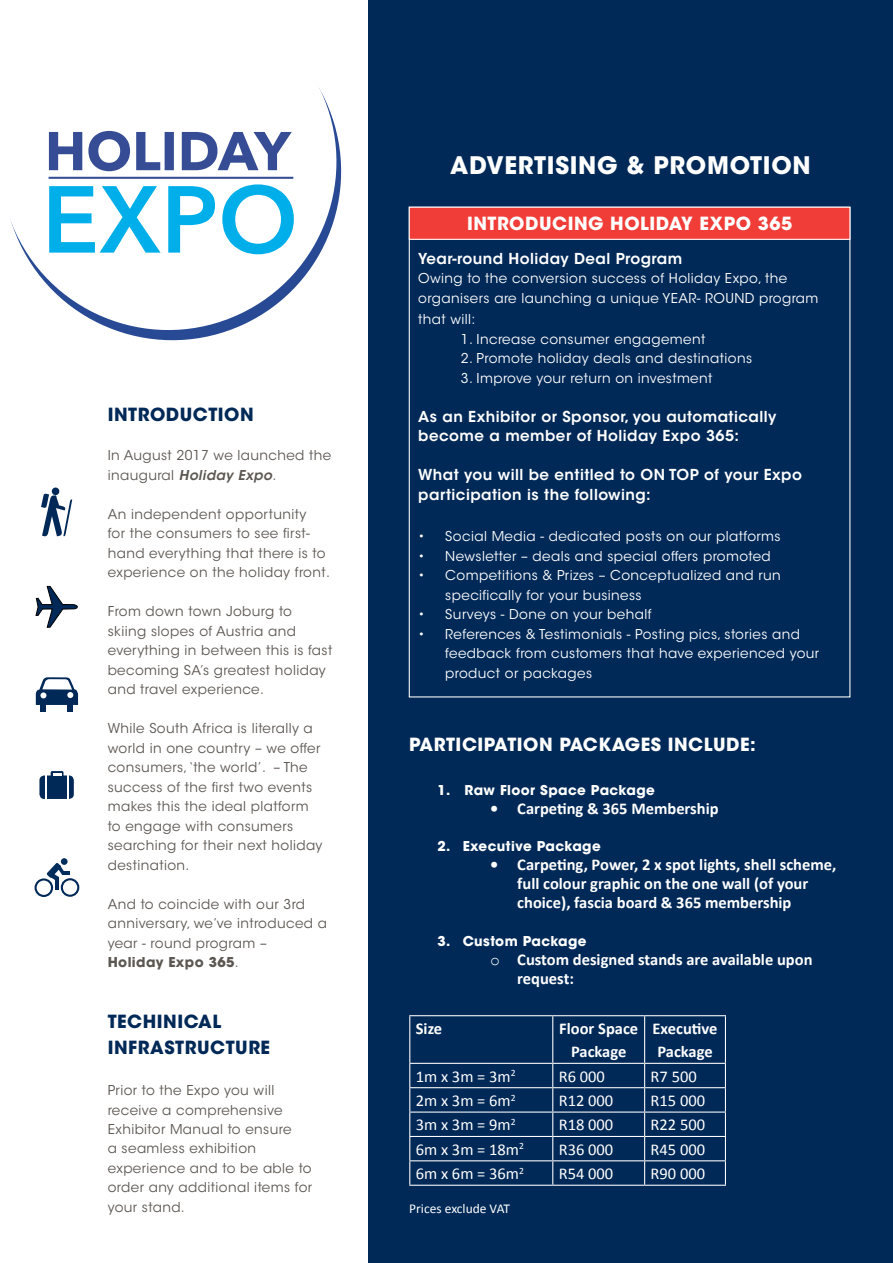
<style>
.page{position:relative;width:893px;height:1263px;background:#fff}
.page>*{position:absolute;margin:0;border:0;box-sizing:border-box;transform-origin:0 0}
.t1{font:700 24px "ITC Avant Garde Std";letter-spacing:.03em;color:#fff}
.t2{font:700 18px "ITC Avant Garde Std";letter-spacing:.03em;color:#fff}
.t3{font:700 18px/25.5px "ITC Avant Garde Std";letter-spacing:.03em;color:#002957}
.t4{font:700 16.5px/19px "Calibri";color:#fff}
.t5{font:16.5px "Calibri";color:#fff}
.t6{font:600 15px/19.5px "ITC Avant Garde Std";letter-spacing:.03em;color:#fff}
.t7{font:13.5px/19.5px "ITC Avant Garde Std";letter-spacing:.03em;color:#5d5752}
.t8{font:13.5px/19.5px "ITC Avant Garde Std";letter-spacing:.03em;color:#fff}
.t9{font:700 13.5px "ITC Avant Garde Std";letter-spacing:.03em;color:#fff}
.t10{font:13.5px "Calibri";color:#fff}
.s1{font-weight:600;font-style:italic}
.s2{font-weight:700}
.s3{font-family:"Courier New";font-weight:400}
</style>
<div class="page">
<div style="left:368px;top:0;width:525px;height:1263px;background:#002957"></div>
<svg style="left:9px;top:86px;width:333px;height:255px"></svg>
<svg style="left:49px;top:131px;width:243px;height:40px"></svg>
<hr style="left:49px;top:177px;width:244px;height:2px;background:#364d95">
<svg style="left:49px;top:184px;width:245px;height:70px"></svg>
<div style="left:409px;top:207px;width:441px;height:32px;background:#f13d37"></div>
<div style="left:409px;top:207px;width:441px;height:33px;border:1px solid #fff"></div>
<hr style="left:409px;top:1015px;width:144px;height:1px;background:#fff">
<hr style="left:409px;top:1016px;width:1px;height:47px;background:#fff">
<hr style="left:553px;top:1015px;width:92px;height:1px;background:#fff">
<hr style="left:552px;top:1016px;width:1px;height:47px;background:#fff">
<hr style="left:645px;top:1015px;width:81px;height:1px;background:#fff">
<hr style="left:644px;top:1016px;width:1px;height:47px;background:#fff">
<hr style="left:725px;top:1016px;width:1px;height:47px;background:#fff">
<hr style="left:409px;top:1063px;width:144px;height:1px;background:#fff">
<hr style="left:553px;top:1063px;width:92px;height:1px;background:#fff">
<hr style="left:645px;top:1063px;width:81px;height:1px;background:#fff">
<hr style="left:409px;top:1087px;width:144px;height:1px;background:#fff">
<hr style="left:553px;top:1087px;width:92px;height:1px;background:#fff">
<hr style="left:645px;top:1087px;width:81px;height:1px;background:#fff">
<hr style="left:409px;top:1111px;width:144px;height:1px;background:#fff">
<hr style="left:553px;top:1111px;width:92px;height:1px;background:#fff">
<hr style="left:645px;top:1111px;width:81px;height:1px;background:#fff">
<hr style="left:409px;top:1136px;width:144px;height:1px;background:#fff">
<hr style="left:553px;top:1136px;width:92px;height:1px;background:#fff">
<hr style="left:645px;top:1136px;width:81px;height:1px;background:#fff">
<hr style="left:409px;top:1160px;width:144px;height:1px;background:#fff">
<svg style="left:409px;top:1064px;width:1px;height:121px"></svg>
<hr style="left:553px;top:1160px;width:92px;height:1px;background:#fff">
<svg style="left:552px;top:1064px;width:1px;height:121px"></svg>
<hr style="left:645px;top:1160px;width:81px;height:1px;background:#fff">
<svg style="left:644px;top:1064px;width:1px;height:121px"></svg>
<svg style="left:725px;top:1064px;width:1px;height:121px"></svg>
<hr style="left:409px;top:1185px;width:144px;height:1px;background:#fff">
<hr style="left:553px;top:1185px;width:92px;height:1px;background:#fff">
<hr style="left:645px;top:1185px;width:81px;height:1px;background:#fff">
<div style="left:61px;top:878px;width:18px;height:19px;border:2px solid #002957;border-radius:50%"></div>
<div style="left:61px;top:858px;width:7px;height:7px;background:#002d5c;border-radius:50%"></div>
<hr style="left:55px;top:877px;width:4px;height:12px;background:#002957">
<div style="left:35px;top:878px;width:18px;height:19px;border:2px solid #002957;border-radius:50%"></div>
<svg style="left:46px;top:862px;width:24px;height:19px"></svg>
<div style="left:51px;top:771px;width:13px;height:9px;background:#002957;border-radius:2px"></div>
<div style="left:39px;top:775px;width:35px;height:24px;background:#002957;border-radius:5px"></div>
<svg style="left:53px;top:773px;width:9px;height:3px"></svg>
<hr style="left:45px;top:775px;width:2px;height:24px;background:#fff">
<hr style="left:67px;top:775px;width:2px;height:24px;background:#fff">
<svg style="left:36px;top:677px;width:42px;height:35px"></svg>
<svg style="left:35px;top:586px;width:43px;height:42px"></svg>
<div style="left:52px;top:487px;width:7px;height:8px;background:#002957;border-radius:50%"></div>
<svg style="left:41px;top:493px;width:31px;height:44px"></svg>
<h2 class="t3" style="left:108px;top:402px;width:148px">INTRODUCTION</h2>
<p class="t7" style="left:108px;top:446px;width:225px">In August 2017 we launched the inaugural <span class="s1">Holiday Expo</span>.</p>
<p class="t7" style="left:108px;top:504px;width:224px">An independent opportunity<br>for the consumers to see first&shy;hand everything that there is to experience on the holiday front.</p>
<p class="t7" style="left:108px;top:602px;width:226px">From down town Joburg to skiing slopes of Austria and everything in between this is fast becoming SA’s greatest holiday and travel experience.</p>
<p class="t7" style="left:108px;top:719px;width:216px">While South Africa is literally a world in one country – we offer consumers, ‘the world’. – The success of the first two events makes this the ideal platform to engage with consumers searching for their next holiday destination.</p>
<p class="t7" style="left:108px;top:894px;width:221px">And to coincide with our 3rd anniversary, we’ve introduced a year - round program –<br><span class="s2">Holiday Expo 365</span>.</p>
<h2 class="t3" style="left:108px;top:1009px;width:164px">TECHINICAL<br>INFRASTRUCTURE</h2>
<p class="t7" style="left:108px;top:1080px;width:206px">Prior to the Expo you will receive a comprehensive<br>Exhibitor Manual to ensure<br>a seamless exhibition experience and to be able to order any additional items for your stand.</p>
<h1 class="t1" style="left:450px;top:149px;width:362px">ADVERTISING &amp; PROMOTION</h1>
<h2 class="t2" style="left:467px;top:211px;width:327px">INTRODUCING HOLIDAY EXPO 365</h2>
<p class="t6" style="left:418px;top:249px;width:265px">Year-round Holiday Deal Program</p>
<p class="t8" style="left:418px;top:269px;width:402px">Owing to the conversion success of Holiday Expo, the organisers are launching a unique YEAR- ROUND program</p>
<p class="t8" style="left:418px;top:310px;width:59px">that will:</p>
<p class="t8" style="left:461px;top:329px;width:246px">1. Increase consumer engagement</p>
<p class="t8" style="left:461px;top:349px;width:293px">2. Promote holiday deals and destinations</p>
<p class="t8" style="left:461px;top:368px;width:253px">3. Improve your return on investment</p>
<p class="t6" style="left:418px;top:407px;width:360px">As an Exhibitor or Sponsor, you automatically become a member of Holiday Expo 365:</p>
<p class="t6" style="left:418px;top:465px;width:385px">What you will be entitled to ON TOP of your Expo participation is the following:</p>
<p class="t8" style="left:418px;top:527px;width:364px">• Social Media - dedicated posts on our platforms</p>
<p class="t8" style="left:418px;top:546px;width:354px">• Newsletter – deals and special offers promoted</p>
<p class="t8" style="left:445px;top:566px;width:337px;text-indent:-27px">• Competitions &amp; Prizes – Conceptualized and run specifically for your business</p>
<p class="t8" style="left:418px;top:604px;width:235px">• Surveys - Done on your behalf</p>
<p class="t8" style="left:445px;top:624px;width:375px;text-indent:-27px">• References &amp; Testimonials - Posting pics, stories and feedback from customers that have experienced your product or packages</p>
<h2 class="t2" style="left:409px;top:732px;width:348px">PARTICIPATION PACKAGES INCLUDE:</h2>
<p class="t9" style="left:438px;top:781px;width:219px">1. Raw Floor Space Package</p>
<p class="t4" style="left:490px;top:799px;width:230px">• Carpeting &amp; 365 Membership</p>
<p class="t9" style="left:438px;top:837px;width:165px">2. Executive Package</p>
<p class="t4" style="left:517px;top:855px;width:321px;text-indent:-27px">• Carpeting, Power, 2 x spot lights, shell scheme, full colour graphic on the one wall (of your choice), fascia board &amp; 365 membership</p>
<p class="t9" style="left:438px;top:932px;width:151px">3. Custom Package</p>
<p class="t4" style="left:517px;top:950px;width:297px;text-indent:-27px"><span class="s3">o</span> Custom designed stands are available upon request:</p>
<p class="t4" style="left:416px;top:1019px;width:28px">Size</p>
<p class="t4" style="left:559px;top:1017px;width:80px;line-height:23.2px;text-align:center">Floor Space<br>Package</p>
<p class="t4" style="left:653px;top:1017px;width:66px;line-height:23.2px">Executive<br>Package</p>
<p class="t5" style="left:416px;top:1066px;width:101px">1m x 3m = 3m<sup>2</sup></p>
<p class="t5" style="left:559px;top:1066px;width:48px">R6 000</p>
<p class="t5" style="left:651px;top:1066px;width:48px">R7 500</p>
<p class="t5" style="left:416px;top:1090px;width:101px">2m x 3m = 6m<sup>2</sup></p>
<p class="t5" style="left:559px;top:1090px;width:56px">R12 000</p>
<p class="t5" style="left:651px;top:1090px;width:56px">R15 000</p>
<p class="t5" style="left:416px;top:1114px;width:101px">3m x 3m = 9m<sup>2</sup></p>
<p class="t5" style="left:559px;top:1114px;width:56px">R18 000</p>
<p class="t5" style="left:651px;top:1114px;width:56px">R22 500</p>
<p class="t5" style="left:416px;top:1139px;width:110px">6m x 3m = 18m<sup>2</sup></p>
<p class="t5" style="left:559px;top:1139px;width:56px">R36 000</p>
<p class="t5" style="left:651px;top:1139px;width:56px">R45 000</p>
<p class="t5" style="left:416px;top:1163px;width:110px">6m x 6m = 36m<sup>2</sup></p>
<p class="t5" style="left:559px;top:1163px;width:56px">R54 000</p>
<p class="t5" style="left:651px;top:1163px;width:56px">R90 000</p>
<p class="t10" style="left:409px;top:1200px;width:102px">Prices exclude VAT</p>
</div>
